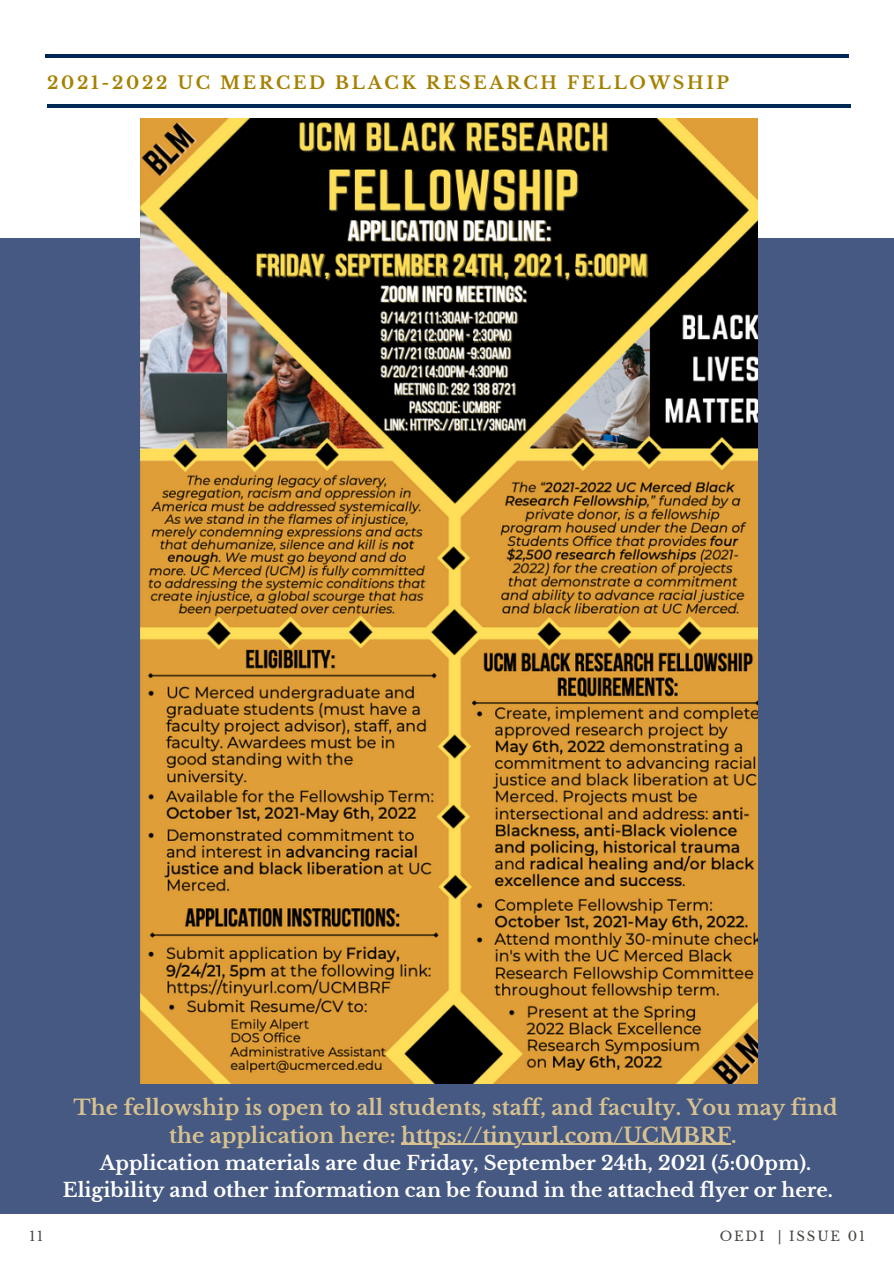
<style>
.page{position:relative;width:894px;height:1264px;background:#fff}
.page>*{position:absolute;margin:0;border:0;box-sizing:border-box;transform-origin:0 0}
.t1{font:700 20.85px/28.2px "Libre Baskerville";color:#d7c190;text-align:center}
.t2{font:700 19.35px/27px "Libre Baskerville";color:#fff}
.t3{font:700 17.4px "Libre Baskerville";letter-spacing:.155em;color:#a68100}
.t4{font:13.2px "Libre Baskerville";letter-spacing:.14em;color:#444440}
</style>
<div class="page">
<hr style="left:45px;top:54px;width:803px;height:4px;background:#002856">
<hr style="left:47px;top:104px;width:803px;height:4px;background:#002856">
<div style="left:0;top:238px;width:893px;height:975px;background:#465982"></div>
<img style="left:140px;top:119px;width:617px;height:964px">
<hr style="left:401px;top:1143px;width:330px;height:1px;background:#d7c190">
<p class="t3" style="left:47px;top:73px;width:683px">2021-2022 UC MERCED BLACK RESEARCH FELLOWSHIP</p>
<p class="t1" style="left:74px;top:1093px;width:765px">The fellowship is open to all students, staff, and faculty. You may find the application here: https://tinyurl.com/UCMBRF.</p>
<p class="t2" style="left:63px;top:1149px;width:771px;text-indent:37px">Application materials are due Friday, September 24th, 2021 (5:00pm).<br>Eligibility and other information can be found in the attached flyer or here.</p>
<p class="t4" style="left:30px;top:1228px;width:15px">11</p>
<p class="t4" style="left:719px;top:1228px;width:147px">OEDI | ISSUE 01</p>
</div>
